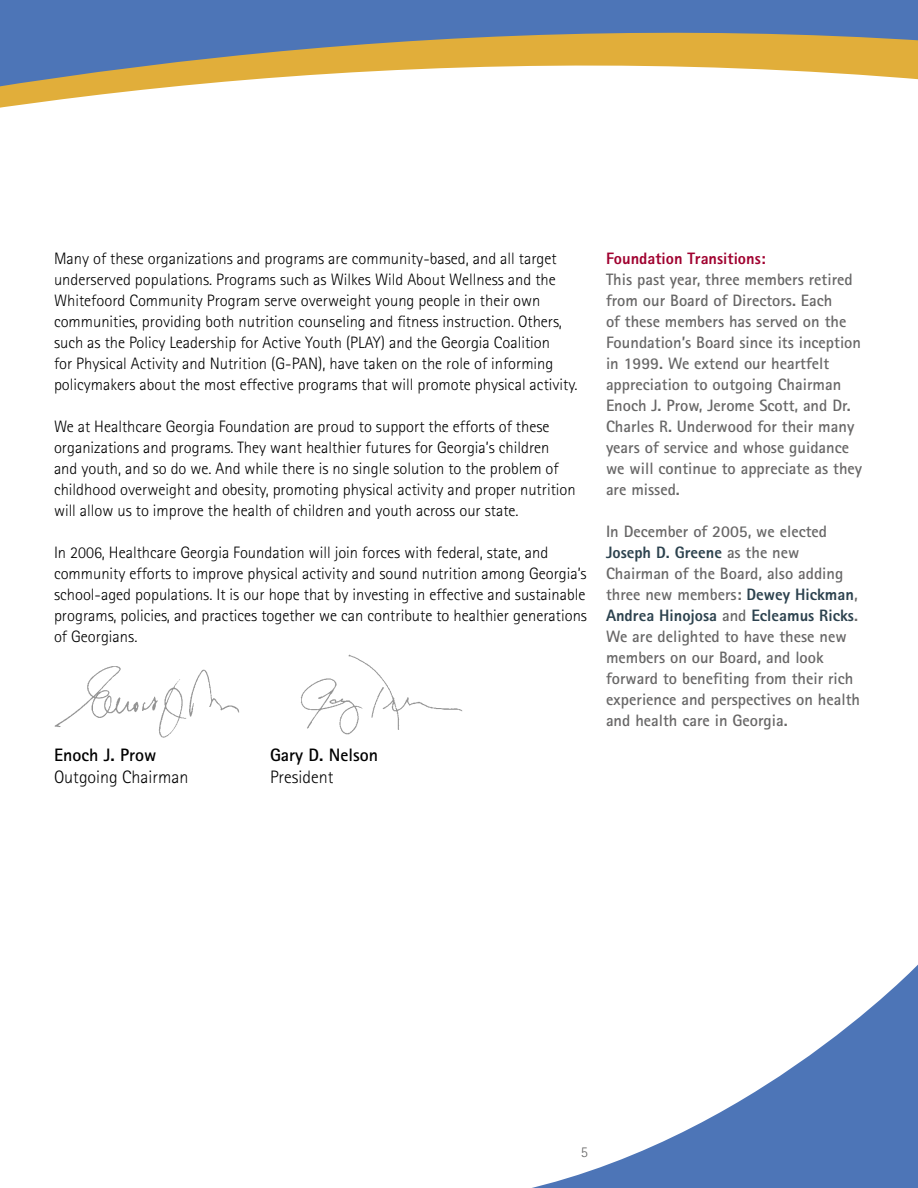
<style>
.page{position:relative;width:918px;height:1188px;background:#fff}
.page>*{position:absolute;margin:0;border:0;box-sizing:border-box;transform-origin:0 0}
.t1{font:300 18px "Rotis Sans Serif";color:#000}
.t2{font:700 18px "Rotis Sans Serif";color:#000}
.T_text{font:300 16.5px/21px "Rotis Sans Serif";color:#000}
.T_text-2{font:700 16.5px/21px "Rotis Sans Serif";color:#686767}
.D_Sub_head{font:800 16.5px "Rotis Sans Serif";color:#a0002f}
.t3{font:300 15px "Rotis Sans Serif";color:#686767}
.s1{font-weight:800;color:#2c424e}
</style>
<div class="page">
<svg style="left:0;top:0;width:918px;height:108px"></svg>
<img style="left:54px;top:666px;width:185px;height:71px">
<img style="left:300px;top:654px;width:162px;height:81px">
<svg style="left:532px;top:964px;width:386px;height:224px"></svg>
<p class="T_text" style="left:54px;top:248px;width:525px">Many of these organizations and programs are community-based, and all target underserved populations. Programs such as Wilkes Wild About Wellness and the Whitefoord Community Program serve overweight young people in their own communities, providing both nutrition counseling and fitness instruction. Others, such as the Policy Leadership for Active Youth (PLAY) and the Georgia Coalition<br>for Physical Activity and Nutrition (G-PAN), have taken on the role of informing policymakers about the most effective programs that will promote physical activity.</p>
<p class="T_text" style="left:54px;top:416px;width:523px">We at Healthcare Georgia Foundation are proud to support the efforts of these organizations and programs. They want healthier futures for Georgia’s children and youth, and so do we. And while there is no single solution to the problem of childhood overweight and obesity, promoting physical activity and proper nutrition will allow us to improve the health of children and youth across our state.</p>
<p class="T_text" style="left:54px;top:542px;width:535px">In 2006, Healthcare Georgia Foundation will join forces with federal, state, and community efforts to improve physical activity and sound nutrition among Georgia’s school-aged populations. It is our hope that by investing in effective and sustainable programs, policies, and practices together we can contribute to healthier generations of Georgians.</p>
<p class="t2" style="left:54px;top:744px;width:104px">Enoch J. Prow</p>
<p class="t2" style="left:270px;top:744px;width:110px">Gary D. Nelson</p>
<p class="t1" style="left:54px;top:766px;width:136px">Outgoing Chairman</p>
<p class="t1" style="left:270px;top:766px;width:65px">President</p>
<p class="D_Sub_head" style="left:606px;top:248px;width:161px">Foundation Transitions:</p>
<p class="T_text-2" style="left:606px;top:269px;width:258px">This past year, three members retired from our Board of Directors. Each<br>of these members has served on the Foundation’s Board since its inception in 1999. We extend our heartfelt appreciation to outgoing Chairman Enoch J. Prow, Jerome Scott, and Dr.<br>Charles R. Underwood for their many years of service and whose guidance we will continue to appreciate as they are missed.</p>
<p class="T_text-2" style="left:606px;top:521px;width:256px">In December of 2005, we elected<br><span class="s1">Joseph D. Greene</span> as the new<br>Chairman of the Board, also adding three new members: <span class="s1">Dewey Hickman</span>,<br><span class="s1">Andrea Hinojosa</span> and <span class="s1">Ecleamus Ricks</span>.<br>We are delighted to have these new members on our Board, and look forward to benefiting from their rich experience and perspectives on health and health care in Georgia.</p>
<p class="t3" style="left:581px;top:1143px;width:9px">5</p>
</div>
